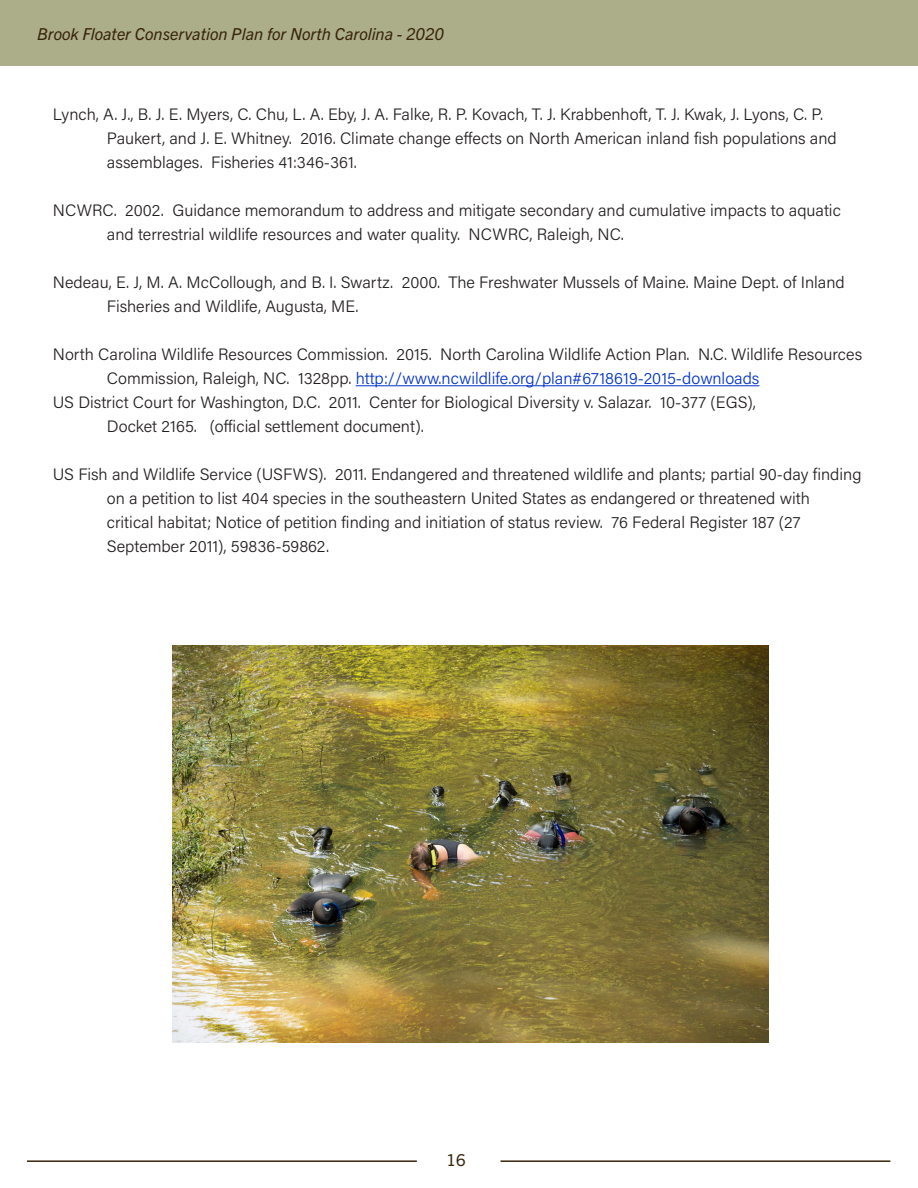
<style>
.page{position:relative;width:918px;height:1188px;background:#fff}
.page>*{position:absolute;margin:0;border:0;box-sizing:border-box;transform-origin:0 0}
.t1{font:300 16.5px/24px "Acumin Pro";color:#231f20}
.t2{font:italic 16.5px "Trade Gothic Next LT Pro";color:#37230a}
.t3{font:16.5px "Trade Gothic Next LT Pro";color:#37230a}
.s1{color:#0132cc}
</style>
<div class="page">
<div style="left:0;top:0;width:918px;height:66px;background:#acad89"></div>
<hr style="left:27px;top:1160px;width:390px;height:2px;background:#37230a">
<hr style="left:501px;top:1160px;width:389px;height:2px;background:#37230a">
<hr style="left:356px;top:385px;width:403px;height:1px;background:#0132cc">
<img style="left:173px;top:646px;width:596px;height:397px">
<p class="t2" style="left:37px;top:23px;width:408px">Brook Floater Conservation Plan for North Carolina - 2020</p>
<p class="t1" style="left:107px;top:102px;width:731px;text-indent:-54px">Lynch, A. J., B. J. E. Myers, C. Chu, L. A. Eby, J. A. Falke, R. P. Kovach, T. J. Krabbenhoft, T. J. Kwak, J. Lyons, C. P.<br>Paukert, and J. E. Whitney. 2016. Climate change effects on North American inland fish populations and assemblages. Fisheries 41:346-361.</p>
<p class="t1" style="left:107px;top:198px;width:735px;text-indent:-54px">NCWRC. 2002. Guidance memorandum to address and mitigate secondary and cumulative impacts to aquatic and terrestrial wildlife resources and water quality. NCWRC, Raleigh, NC.</p>
<p class="t1" style="left:107px;top:270px;width:739px;text-indent:-54px">Nedeau, E. J, M. A. McCollough, and B. I. Swartz. 2000. The Freshwater Mussels of Maine. Maine Dept. of Inland<br>Fisheries and Wildlife, Augusta, ME.</p>
<p class="t1" style="left:107px;top:342px;width:757px;text-indent:-54px">North Carolina Wildlife Resources Commission. 2015. North Carolina Wildlife Action Plan. N.C. Wildlife Resources<br>Commission, Raleigh, NC. 1328pp. <span class="s1">http://www.ncwildlife.org/plan#6718619-2015-downloads</span></p>
<p class="t1" style="left:53px;top:390px;width:705px">US District Court for Washington, D.C. 2011. Center for Biological Diversity v. Salazar. 10-377 (EGS),</p>
<p class="t1" style="left:107px;top:414px;width:318px">Docket 2165. (official settlement document).</p>
<p class="t1" style="left:53px;top:462px;width:810px;text-align:center">US Fish and Wildlife Service (USFWS). 2011. Endangered and threatened wildlife and plants; partial 90-day finding on a petition to list 404 species in the southeastern United States as endangered or threatened with</p>
<p class="t1" style="left:107px;top:510px;width:695px">critical habitat; Notice of petition finding and initiation of status review. 76 Federal Register 187 (27</p>
<p class="t1" style="left:107px;top:534px;width:224px">September 2011), 59836-59862.</p>
<p class="t3" style="left:447px;top:1148px;width:20px">16</p>
</div>
